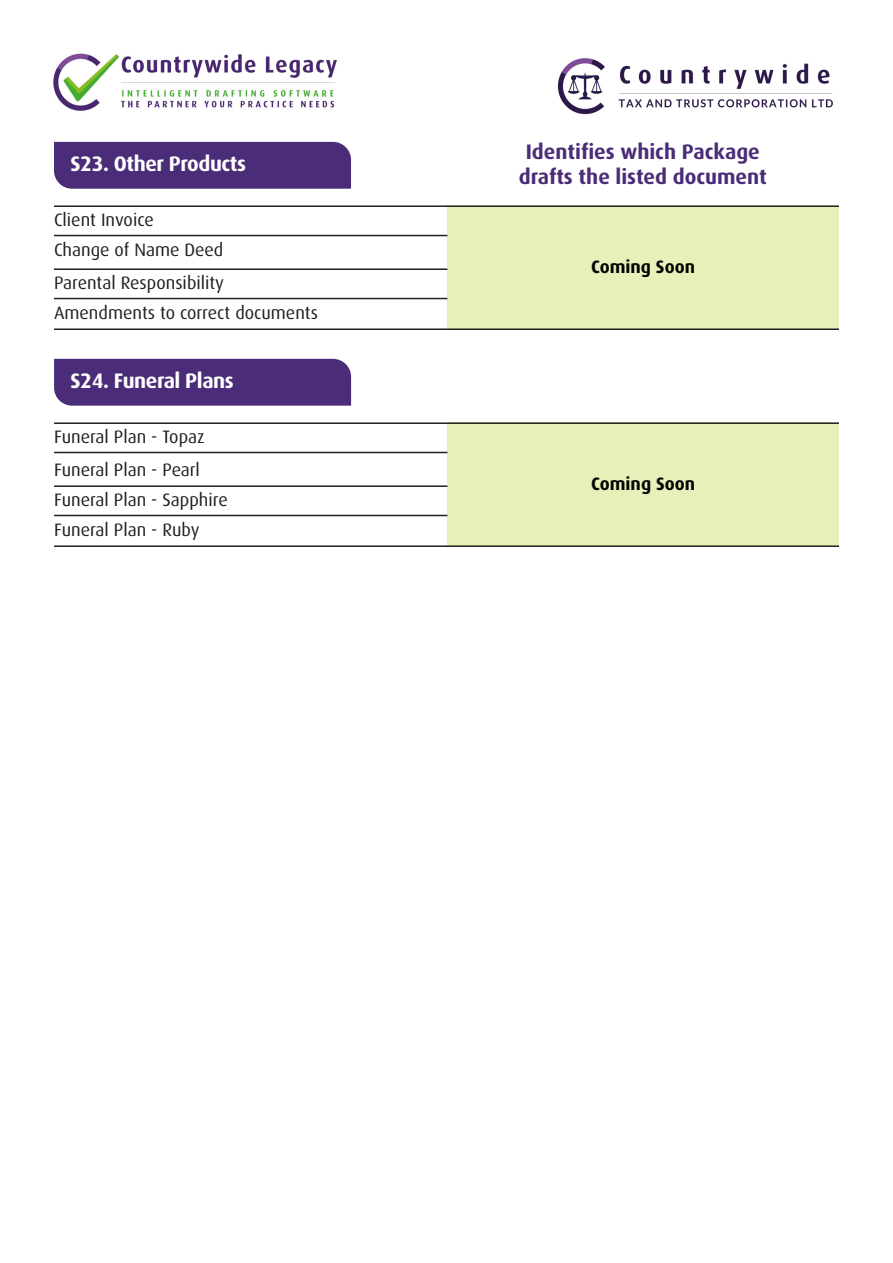
<style>
.page{position:relative;width:893px;height:1263px;background:#fff}
.page>*{position:absolute;margin:0;border:0;box-sizing:border-box;transform-origin:0 0}
.t1{font:700 21px/25.5px "Dax";color:#4a2c78;text-align:center}
.t2{font:700 21px "Dax";letter-spacing:-.02em;color:#fff}
.t3{font:18px "Dax";color:#231f20}
.t4{font:700 18px "Dax";color:#040503}
</style>
<div class="page">
<div style="left:54px;top:142px;width:297px;height:47px;background:#4a2c78"></div>
<div style="left:447px;top:205px;width:392px;height:123px;background:#e9efb9"></div>
<hr style="left:54px;top:235px;width:393px;height:1px;background:#231f20">
<hr style="left:54px;top:205px;width:785px;height:2px;background:#231f20">
<hr style="left:54px;top:298px;width:393px;height:1px;background:#231f20">
<hr style="left:54px;top:268px;width:393px;height:2px;background:#231f20">
<hr style="left:54px;top:328px;width:785px;height:2px;background:#231f20">
<img style="left:53px;top:53px;width:284px;height:58px">
<img style="left:557px;top:58px;width:276px;height:57px">
<div style="left:54px;top:359px;width:297px;height:47px;background:#4a2c78"></div>
<div style="left:447px;top:422px;width:392px;height:123px;background:#e9efb9"></div>
<hr style="left:54px;top:452px;width:393px;height:1px;background:#231f20">
<hr style="left:54px;top:422px;width:785px;height:2px;background:#231f20">
<hr style="left:54px;top:515px;width:393px;height:1px;background:#231f20">
<hr style="left:54px;top:485px;width:393px;height:2px;background:#231f20">
<hr style="left:54px;top:545px;width:785px;height:2px;background:#231f20">
<p class="t2" style="left:70px;top:152px;width:177px">S23. Other Products</p>
<p class="t3" style="left:54px;top:210px;width:101px">Client Invoice</p>
<p class="t3" style="left:54px;top:240px;width:171px">Change of Name Deed</p>
<p class="t3" style="left:54px;top:273px;width:172px">Parental Responsibility</p>
<p class="t3" style="left:54px;top:303px;width:265px">Amendments to correct documents</p>
<p class="t2" style="left:71px;top:369px;width:165px">S24. Funeral Plans</p>
<p class="t3" style="left:54px;top:427px;width:152px">Funeral Plan - Topaz</p>
<p class="t3" style="left:54px;top:460px;width:147px">Funeral Plan - Pearl</p>
<p class="t3" style="left:54px;top:490px;width:175px">Funeral Plan - Sapphire</p>
<p class="t3" style="left:54px;top:520px;width:147px">Funeral Plan - Ruby</p>
<p class="t1" style="left:519px;top:139px;width:249px">Identifies which Package drafts the listed document</p>
<p class="t4" style="left:591px;top:257px;width:105px">Coming Soon</p>
<p class="t4" style="left:591px;top:474px;width:105px">Coming Soon</p>
</div>
